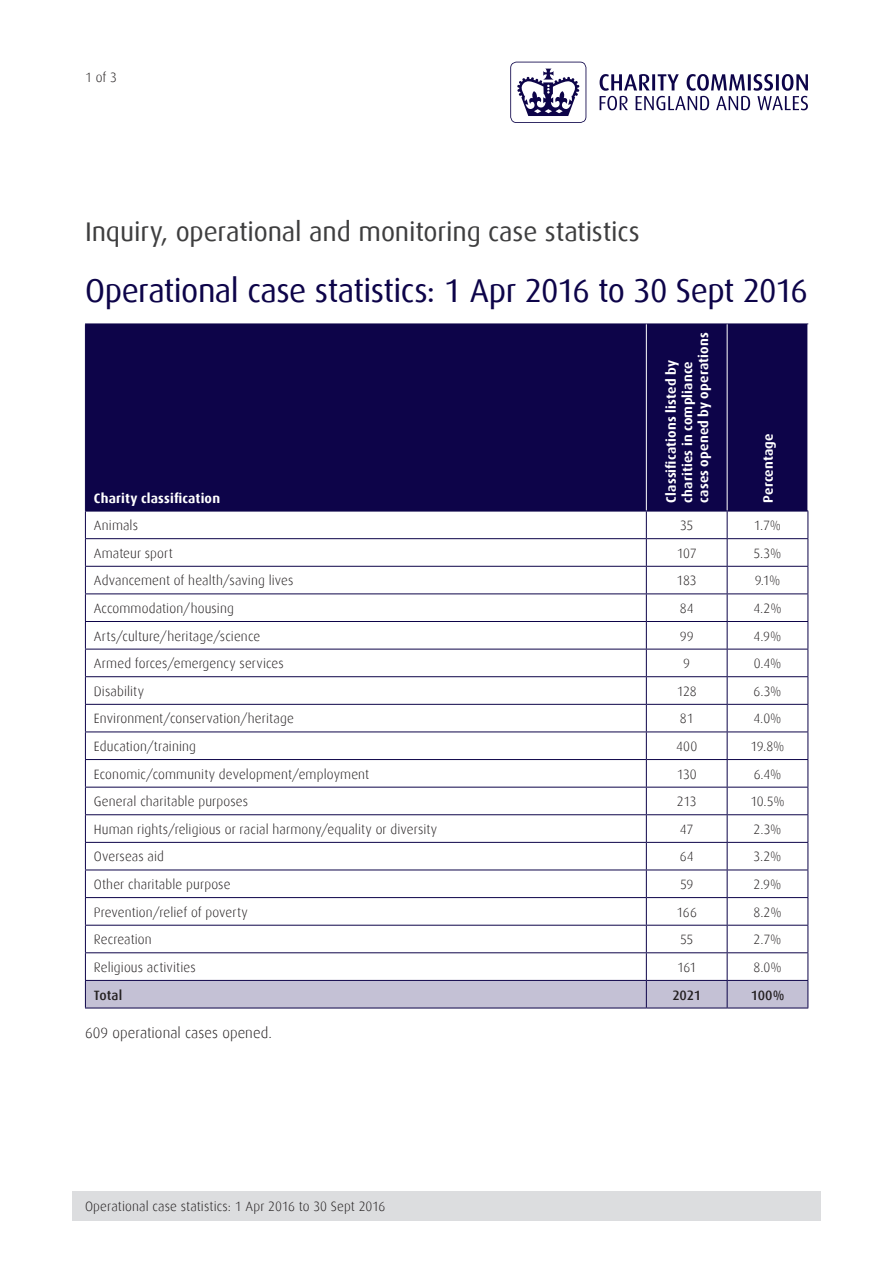
<style>
.page{position:relative;width:893px;height:1263px;background:#fff}
.page>*{position:absolute;margin:0;border:0;box-sizing:border-box;transform-origin:0 0}
.t1{font:33px "Dax";letter-spacing:-.02em;color:#0d0449}
.t2{font:27px "Dax";letter-spacing:-.005em;color:#3e3e3f}
.Body_Text{font:300 15px "Dax";letter-spacing:.005em;color:#231f20}
.Table_Text{font:300 13.5px "Dax";letter-spacing:.01em;color:#231f20}
.Table_Text_-_Centre{font:300 13.5px "Dax";letter-spacing:-.02em;color:#231f20}
.Table_Header_-_Left{font:700 13.5px/16.2px "Dax";letter-spacing:.015em;color:#fff}
.Table_Text_-_Centre-2{font:500 13.5px "Dax";letter-spacing:-.02em;color:#231f20}
.Table_Text-2{font:500 13.5px "Dax";letter-spacing:.005em;color:#231f20}
</style>
<div class="page">
<svg style="left:510px;top:62px;width:76px;height:61px"></svg>
<svg style="left:600px;top:74px;width:208px;height:36px"></svg>
<div style="left:72px;top:1191px;width:749px;height:29px;background:#dcdddf"></div>
<div style="left:86px;top:325px;width:721px;height:186px;background:#0d0449"></div>
<hr style="left:85px;top:324px;width:1px;height:187px;background:#0d0449">
<hr style="left:85px;top:324px;width:561px;height:1px;background:#0d0449">
<hr style="left:646px;top:324px;width:81px;height:1px;background:#0d0449">
<hr style="left:727px;top:324px;width:81px;height:1px;background:#0d0449">
<hr style="left:646px;top:324px;width:1px;height:187px;background:#fff">
<hr style="left:727px;top:324px;width:1px;height:187px;background:#fff">
<hr style="left:807px;top:324px;width:1px;height:187px;background:#fff">
<svg style="left:85px;top:511px;width:723px;height:497px"></svg>
<hr style="left:85px;top:1008px;width:561px;height:1px;background:#0d0449">
<hr style="left:646px;top:1008px;width:81px;height:1px;background:#0d0449">
<hr style="left:727px;top:1008px;width:81px;height:1px;background:#0d0449">
<p class="Table_Text" style="left:85px;top:70px;width:34px">1 of 3</p>
<h2 class="t2" style="left:85px;top:217px;width:556px">Inquiry, operational and monitoring case statistics</h2>
<p class="t1" style="left:85px;top:273px;width:724px">Operational case statistics: 1 Apr 2016 to 30 Sept 2016</p>
<p class="Table_Header_-_Left" style="left:94px;top:490px;width:128px">Charity classification</p>
<p class="Table_Header_-_Left" style="left:663px;top:503px;width:172px;rotate:-90deg">Classifications listed by charities in compliance cases opened by operations</p>
<p class="Table_Header_-_Left" style="left:760px;top:503px;width:71px;rotate:-90deg">Percentage</p>
<p class="Table_Text" style="left:94px;top:518px;width:46px">Animals</p>
<p class="Table_Text_-_Centre" style="left:680px;top:518px;width:15px">35</p>
<p class="Table_Text_-_Centre" style="left:754px;top:518px;width:29px">1.7%</p>
<p class="Table_Text" style="left:94px;top:546px;width:80px">Amateur sport</p>
<p class="Table_Text_-_Centre" style="left:677px;top:546px;width:21px">107</p>
<p class="Table_Text_-_Centre" style="left:753px;top:546px;width:29px">5.3%</p>
<p class="Table_Text" style="left:94px;top:573px;width:201px">Advancement of health/saving lives</p>
<p class="Table_Text_-_Centre" style="left:677px;top:573px;width:22px">183</p>
<p class="Table_Text_-_Centre" style="left:755px;top:573px;width:27px">9.1%</p>
<p class="Table_Text" style="left:94px;top:601px;width:141px">Accommodation/housing</p>
<p class="Table_Text_-_Centre" style="left:680px;top:601px;width:15px">84</p>
<p class="Table_Text_-_Centre" style="left:753px;top:601px;width:30px">4.2%</p>
<p class="Table_Text" style="left:94px;top:628px;width:168px">Arts/culture/heritage/science</p>
<p class="Table_Text_-_Centre" style="left:680px;top:628px;width:15px">99</p>
<p class="Table_Text_-_Centre" style="left:753px;top:628px;width:29px">4.9%</p>
<p class="Table_Text" style="left:94px;top:656px;width:191px">Armed forces/emergency services</p>
<p class="Table_Text_-_Centre" style="left:683px;top:656px;width:8px">9</p>
<p class="Table_Text_-_Centre" style="left:754px;top:656px;width:29px">0.4%</p>
<p class="Table_Text" style="left:94px;top:684px;width:52px">Disability</p>
<p class="Table_Text_-_Centre" style="left:677px;top:684px;width:22px">128</p>
<p class="Table_Text_-_Centre" style="left:753px;top:684px;width:30px">6.3%</p>
<p class="Table_Text" style="left:94px;top:711px;width:201px">Environment/conservation/heritage</p>
<p class="Table_Text_-_Centre" style="left:680px;top:711px;width:15px">81</p>
<p class="Table_Text_-_Centre" style="left:753px;top:711px;width:30px">4.0%</p>
<p class="Table_Text" style="left:94px;top:739px;width:104px">Education/training</p>
<p class="Table_Text_-_Centre" style="left:676px;top:739px;width:23px">400</p>
<p class="Table_Text_-_Centre" style="left:751px;top:739px;width:35px">19.8%</p>
<p class="Table_Text" style="left:94px;top:766px;width:277px">Economic/community development/employment</p>
<p class="Table_Text_-_Centre" style="left:677px;top:766px;width:22px">130</p>
<p class="Table_Text_-_Centre" style="left:754px;top:766px;width:29px">6.4%</p>
<p class="Table_Text" style="left:94px;top:794px;width:156px">General charitable purposes</p>
<p class="Table_Text_-_Centre" style="left:677px;top:794px;width:21px">213</p>
<p class="Table_Text_-_Centre" style="left:750px;top:794px;width:36px">10.5%</p>
<p class="Table_Text" style="left:94px;top:822px;width:345px">Human rights/religious or racial harmony/equality or diversity</p>
<p class="Table_Text_-_Centre" style="left:680px;top:822px;width:15px">47</p>
<p class="Table_Text_-_Centre" style="left:753px;top:822px;width:30px">2.3%</p>
<p class="Table_Text" style="left:94px;top:849px;width:72px">Overseas aid</p>
<p class="Table_Text_-_Centre" style="left:680px;top:849px;width:15px">64</p>
<p class="Table_Text_-_Centre" style="left:753px;top:849px;width:30px">3.2%</p>
<p class="Table_Text" style="left:94px;top:877px;width:138px">Other charitable purpose</p>
<p class="Table_Text_-_Centre" style="left:680px;top:877px;width:15px">59</p>
<p class="Table_Text_-_Centre" style="left:753px;top:877px;width:30px">2.9%</p>
<p class="Table_Text" style="left:94px;top:905px;width:155px">Prevention/relief of poverty</p>
<p class="Table_Text_-_Centre" style="left:677px;top:905px;width:22px">166</p>
<p class="Table_Text_-_Centre" style="left:753px;top:905px;width:30px">8.2%</p>
<p class="Table_Text" style="left:94px;top:932px;width:59px">Recreation</p>
<p class="Table_Text_-_Centre" style="left:680px;top:932px;width:15px">55</p>
<p class="Table_Text_-_Centre" style="left:754px;top:932px;width:29px">2.7%</p>
<p class="Table_Text" style="left:94px;top:960px;width:103px">Religious activities</p>
<p class="Table_Text_-_Centre" style="left:677px;top:960px;width:21px">161</p>
<p class="Table_Text_-_Centre" style="left:753px;top:960px;width:30px">8.0%</p>
<p class="Table_Text-2" style="left:94px;top:987px;width:30px">Total</p>
<p class="Table_Text_-_Centre-2" style="left:672px;top:987px;width:30px">2021</p>
<p class="Table_Text_-_Centre-2" style="left:751px;top:987px;width:35px">100%</p>
<p class="Body_Text" style="left:85px;top:1024px;width:188px">609 operational cases opened.</p>
<p class="Table_Text" style="left:85px;top:1199px;width:302px">Operational case statistics: 1 Apr 2016 to 30 Sept 2016</p>
</div>
